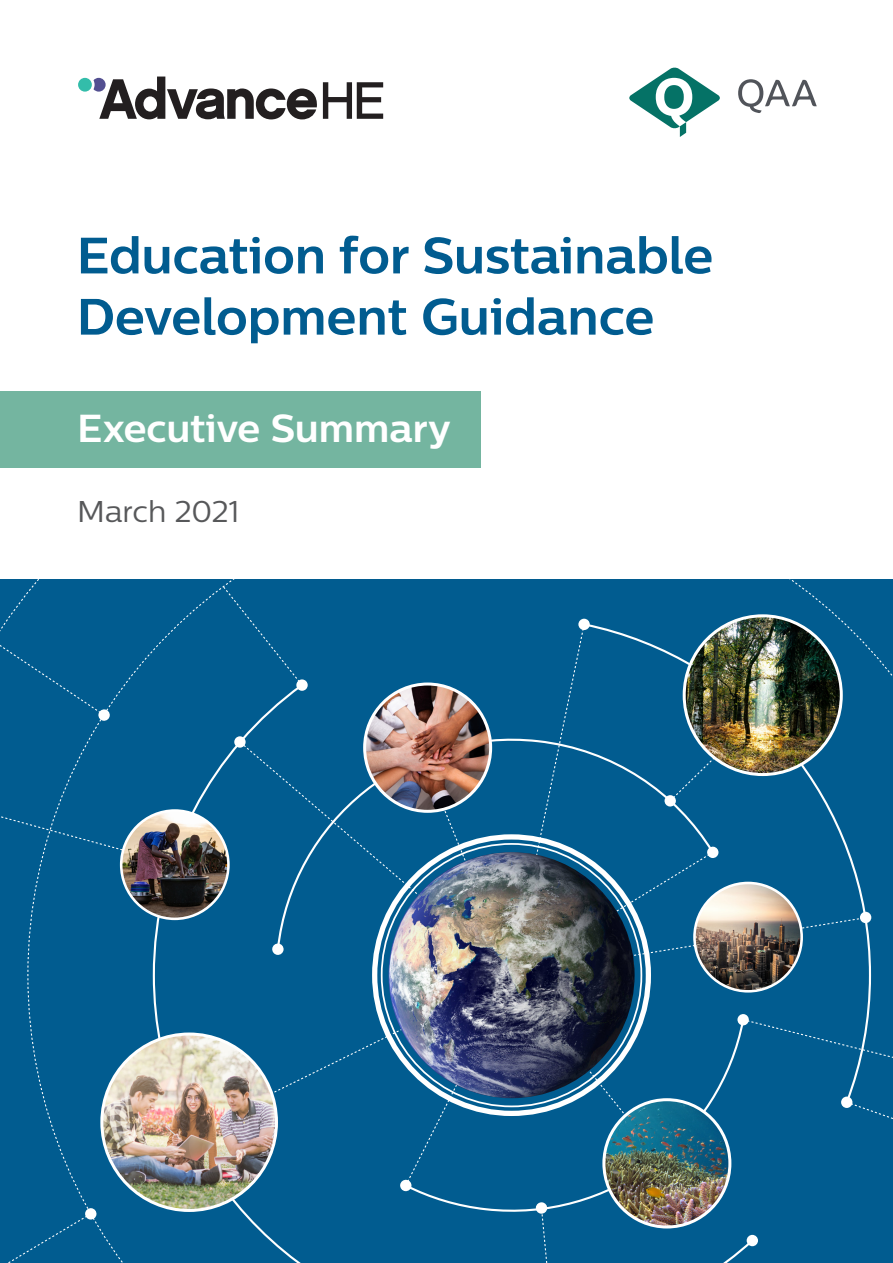
<style>
.page{position:relative;width:893px;height:1263px;background:#fff}
.page>*{position:absolute;margin:0;border:0;box-sizing:border-box;transform-origin:0 0}
.t1{font:700 51px/61.2px "Centrale Sans";color:#015c90}
.t2{font:700 39px "Centrale Sans";color:#fff}
.t3{font:30px "Centrale Sans";color:#57585a}
</style>
<div class="page">
<svg style="left:629px;top:68px;width:91px;height:69px"></svg>
<svg style="left:738px;top:79px;width:79px;height:34px"></svg>
<div style="left:0;top:579px;width:893px;height:684px;background:#015c90"></div>
<div style="left:0;top:794px;width:173px;height:71px;background:#015c90"></div>
<svg style="left:85px;top:1208px;width:12px;height:12px"></svg>
<div style="left:0;top:1212px;width:92px;height:51px;background:#015c90"></div>
<div style="left:98px;top:709px;width:12px;height:12px;background:#fff;border-radius:50%"></div>
<div style="left:0;top:639px;width:106px;height:77px;background:#015c90"></div>
<img style="left:388px;top:852px;width:247px;height:246px;border-radius:123px">
<img style="left:102px;top:1034px;width:174px;height:176px">
<img style="left:684px;top:616px;width:157px;height:158px">
<div style="left:683px;top:614px;width:160px;height:162px;border:3px solid #fff;border-radius:50%"></div>
<img style="left:365px;top:684px;width:126px;height:127px">
<div style="left:363px;top:682px;width:129px;height:131px;border:3px solid #fff;border-radius:50%"></div>
<img style="left:604px;top:1100px;width:126px;height:127px">
<div style="left:602px;top:1098px;width:129px;height:130px;border:3px solid #fff;border-radius:50%"></div>
<img style="left:121px;top:810px;width:107px;height:109px">
<div style="left:120px;top:809px;width:110px;height:111px;border:3px solid #fff;border-radius:50%"></div>
<svg style="left:93px;top:77px;width:290px;height:42px"></svg>
<div style="left:78px;top:78px;width:14px;height:14px;background:#33bdaa;border-radius:50%"></div>
<div style="left:0;top:392px;width:480px;height:76px;background:#74b5a0"></div>
<img style="left:694px;top:883px;width:108px;height:108px">
<div style="left:693px;top:882px;width:110px;height:110px;border:3px solid #fff;border-radius:50%"></div>
<p class="t1" style="left:77px;top:224px;width:638px">Education for Sustainable<br>Development Guidance</p>
<p class="t2" style="left:77px;top:405px;width:375px">Executive Summary</p>
<p class="t3" style="left:77px;top:494px;width:164px">March 2021</p>
</div>
